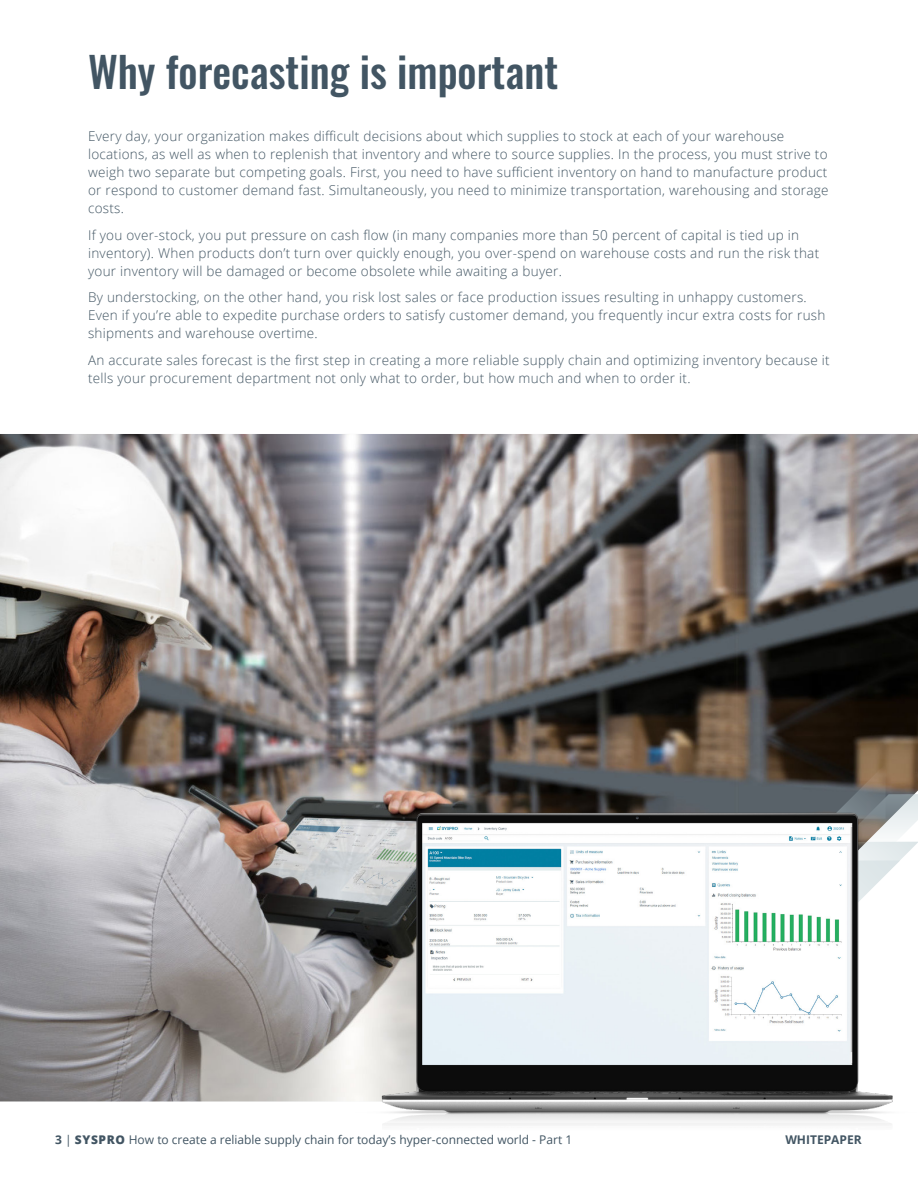
<style>
.page{position:relative;width:918px;height:1188px;background:#fff}
.page>*{position:absolute;margin:0;border:0;box-sizing:border-box;transform-origin:0 0}
.t1{font:500 42px "Oswald";color:#425563}
.t2{font:300 13.5px/18px "Open Sans";letter-spacing:.02em;color:#425563}
.t3{font:12px "Open Sans";color:#425563}
.t4{font:700 12px "Open Sans";color:#425563}
.s1{font-weight:700}
.s2{font-weight:800}
</style>
<div class="page">
<img style="left:0;top:434px;width:918px;height:667px">
<img style="left:329px;top:674px;width:589px;height:451px">
<img style="left:459px;top:826px;width:68px;height:6px">
<h1 class="t1" style="left:88px;top:35px;width:472px">Why forecasting is important</h1>
<p class="t2" style="left:88px;top:127px;width:742px">Every day, your organization makes difficult decisions about which supplies to stock at each of your warehouse locations, as well as when to replenish that inventory and where to source supplies. In the process, you must strive to weigh two separate but competing goals. First, you need to have sufficient inventory on hand to manufacture product or respond to customer demand fast. Simultaneously, you need to minimize transportation, warehousing and storage costs.</p>
<p class="t2" style="left:88px;top:225px;width:733px">If you over-stock, you put pressure on cash flow (in many companies more than 50 percent of capital is tied up in inventory). When products don’t turn over quickly enough, you over-spend on warehouse costs and run the risk that your inventory will be damaged or become obsolete while awaiting a buyer.</p>
<p class="t2" style="left:88px;top:288px;width:739px">By understocking, on the other hand, you risk lost sales or face production issues resulting in unhappy customers.<br>Even if you’re able to expedite purchase orders to satisfy customer demand, you frequently incur extra costs for rush shipments and warehouse overtime.</p>
<p class="t2" style="left:88px;top:350px;width:743px">An accurate sales forecast is the first step in creating a more reliable supply chain and optimizing inventory because it tells your procurement department not only what to order, but how much and when to order it.</p>
<p class="t3" style="left:55px;top:1131px;width:519px"><span class="s1">3</span> | <span class="s2">SYSPRO</span> How to create a reliable supply chain for today’s hyper-connected world - Part 1</p>
<p class="t4" style="left:785px;top:1131px;width:78px">WHITEPAPER</p>
</div>
